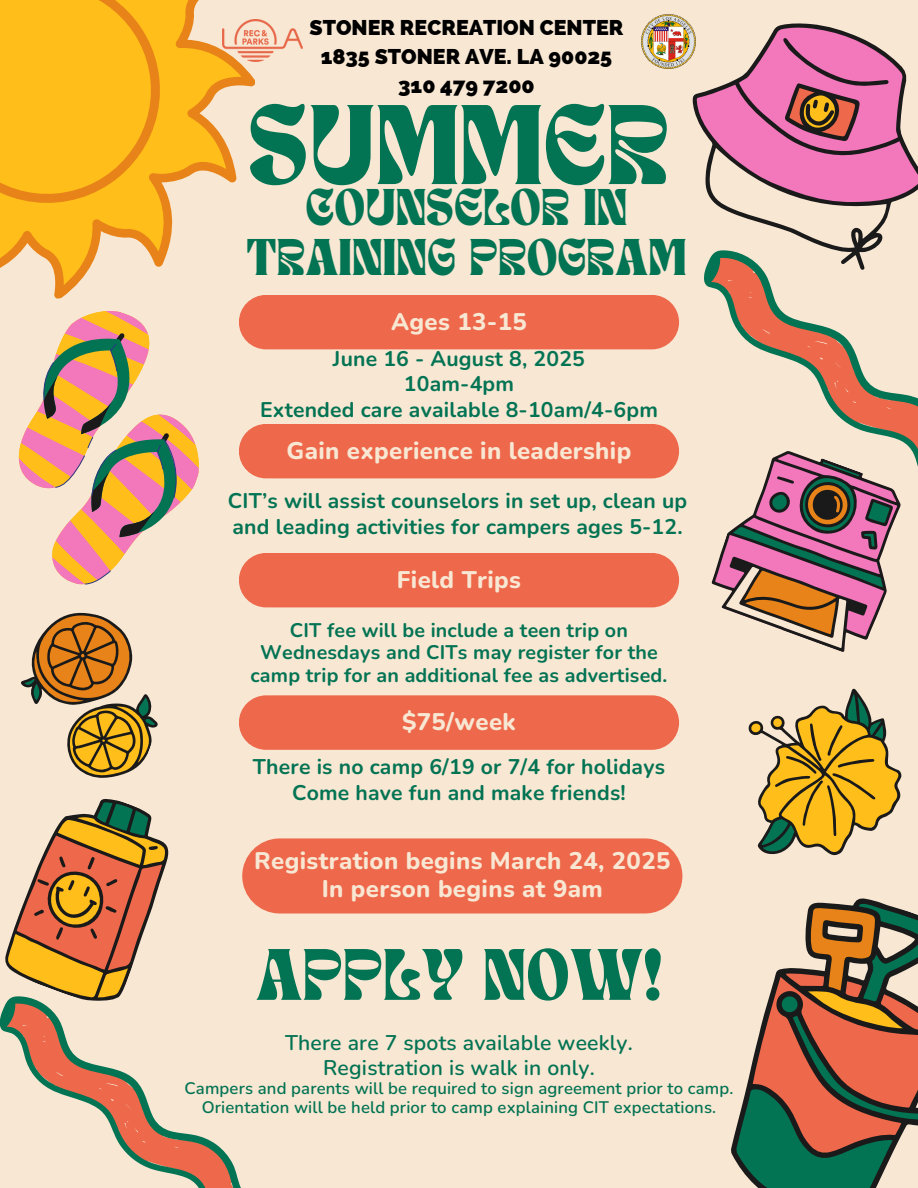
<style>
.page{position:relative;width:918px;height:1188px;background:#f8e7d3}
.page>*{position:absolute;margin:0;border:0;box-sizing:border-box;transform-origin:0 0}
.t1{font:79.05px "TANNIMBUS";letter-spacing:.02em;color:#027353}
.t2{font:50.85px "TANNIMBUS";letter-spacing:.02em;color:#027353}
.t3{font:36px/49.5px "TANNIMBUS";letter-spacing:.02em;color:#027353;text-align:center}
.t4{font:800 24px/28.2px "Nunito";letter-spacing:.015em;color:#f8e7d3;text-align:center}
.t5{font:800 21.45px/29.2px "Raleway";color:#000;text-align:center}
.t6{font:700 21.15px/25.3px "Nunito";letter-spacing:.01em;color:#027353;text-align:center}
.t7{font:600 21.15px "Nunito";letter-spacing:.01em;color:#027353}
.t8{font:700 19.65px/22.5px "Nunito";letter-spacing:.01em;color:#027353;text-align:center}
.t9{font:600 16.65px "Nunito";letter-spacing:.01em;color:#027353}
</style>
<div class="page">
<svg style="left:704px;top:282px;width:214px;height:155px"></svg>
<svg style="left:662px;top:14px;width:256px;height:268px"></svg>
<svg style="left:0;top:1012px;width:241px;height:176px"></svg>
<svg style="left:0;top:0;width:262px;height:316px"></svg>
<svg style="left:0;top:0;width:176px;height:219px;background:#fcb81b"></svg>
<svg style="left:731px;top:898px;width:187px;height:290px"></svg>
<div style="left:239px;top:295px;width:440px;height:54px;background:#ee684b;border-radius:27px"></div>
<div style="left:239px;top:695px;width:440px;height:55px;background:#ee684b;border-radius:27px"></div>
<div style="left:242px;top:838px;width:440px;height:75px;background:#ee684b;border-radius:38px"></div>
<div style="left:239px;top:424px;width:440px;height:54px;background:#ee684b;border-radius:27px"></div>
<div style="left:239px;top:553px;width:440px;height:54px;background:#ee684b;border-radius:27px"></div>
<svg style="left:711px;top:437px;width:207px;height:215px"></svg>
<svg style="left:748px;top:688px;width:154px;height:168px"></svg>
<svg style="left:0;top:295px;width:214px;height:717px"></svg>
<img style="left:641px;top:15px;width:54px;height:54px">
<img style="left:223px;top:20px;width:80px;height:41px">
<h6 class="t5" style="left:310px;top:13px;width:315px">STONER RECREATION CENTER<br>1835 STONER AVE. LA 90025<br>310 479 7200</h6>
<h1 class="t1" style="left:249px;top:100px;width:421px">SUMMER</h1>
<h3 class="t3" style="left:247px;top:187px;width:441px">COUNSELOR IN<br>TRAINING PROGRAM</h3>
<p class="t4" style="left:391px;top:308px;width:137px">Ages 13-15</p>
<p class="t6" style="left:260px;top:346px;width:399px">June 16 - August 8, 2025<br>10am-4pm<br>Extended care available 8-10am/4-6pm</p>
<p class="t4" style="left:287px;top:437px;width:346px">Gain experience in leadership</p>
<p class="t6" style="left:228px;top:489px;width:461px;text-align:left">CIT’s will assist counselors in set up, clean up and leading activities for campers ages 5-12.</p>
<p class="t4" style="left:397px;top:566px;width:126px">Field Trips</p>
<h4 class="t8" style="left:251px;top:619px;width:418px">CIT fee will be include a teen trip on<br>Wednesdays and CITs may register for the camp trip for an additional fee as advertised.</h4>
<p class="t4" style="left:402px;top:708px;width:115px">$75/week</p>
<h6 class="t6" style="left:253px;top:755px;width:414px">There is no camp 6/19 or 7/4 for holidays<br>Come have fun and make friends!</h6>
<h5 class="t4" style="left:254px;top:847px;width:418px">Registration begins March 24, 2025<br>In person begins at 9am</h5>
<h4 class="t2" style="left:256px;top:946px;width:407px">APPLY NOW!</h4>
<p class="t7" style="left:285px;top:1028px;width:349px">There are 7 spots available weekly.</p>
<h6 class="t7" style="left:323px;top:1053px;width:273px">Registration is walk in only.</h6>
<h4 class="t9" style="left:185px;top:1077px;width:551px">Campers and parents will be required to sign agreement prior to camp.</h4>
<p class="t9" style="left:202px;top:1096px;width:516px">Orientation will be held prior to camp explaining CIT expectations.</p>
</div>
